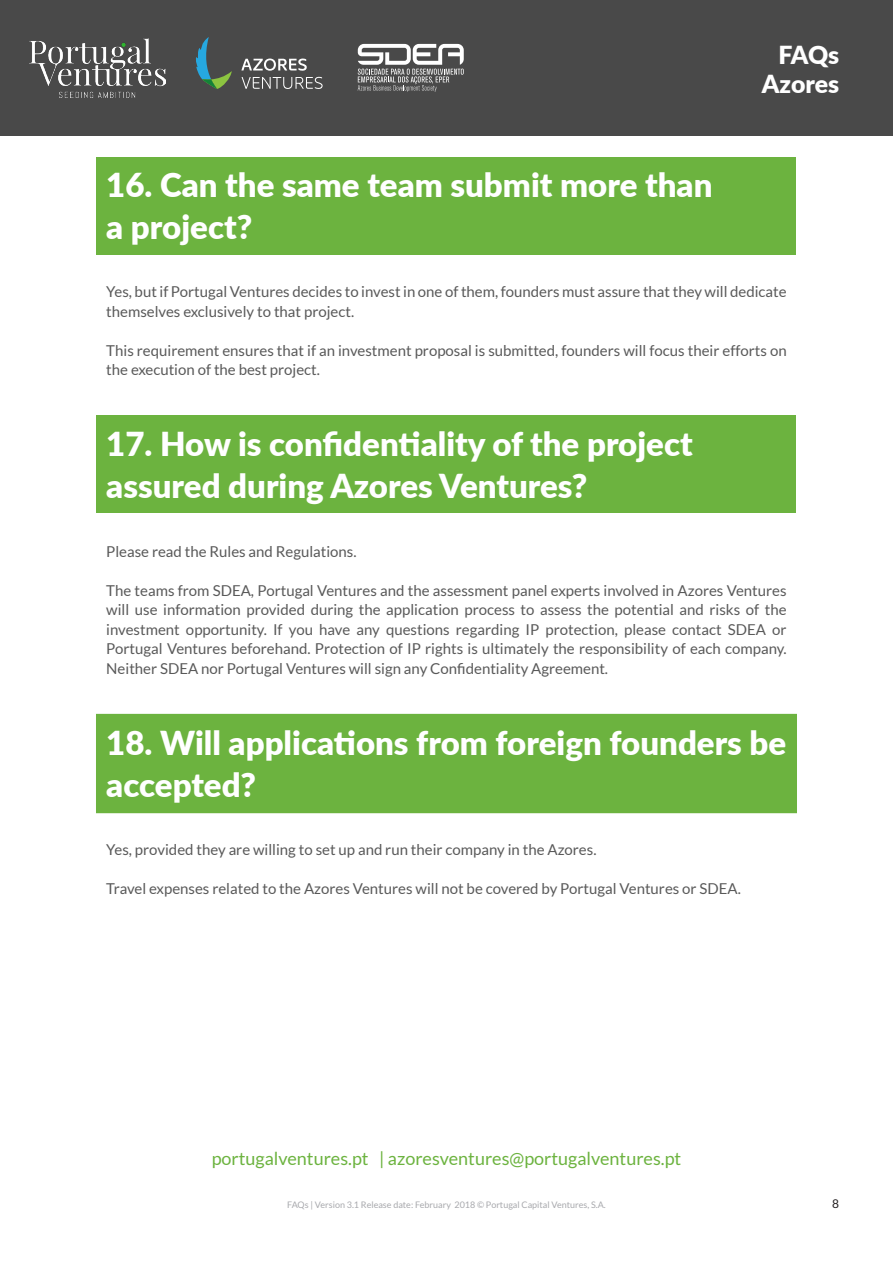
<style>
.page{position:relative;width:893px;height:1263px;background:#fff}
.page>*{position:absolute;margin:0;border:0;box-sizing:border-box;transform-origin:0 0}
.titulos_PV{font:900 33px/42px "Lato";color:#fff}
.t1{font:900 24.9px/29.8px "Lato";letter-spacing:-.01em;color:#fff;text-align:right}
.t2{font:18px "Lato";color:#6cb33f}
.texto_PV{font:15px/19.5px "Lato";color:#595959}
.t3{font:12px "Lato";color:#231f20}
.t4{font:9px "Lato";color:#a8a9ad}
</style>
<div class="page">
<div style="left:1px;top:1px;width:892px;height:135px;background:#494949"></div>
<img style="left:29px;top:39px;width:136px;height:58px">
<svg style="left:241px;top:59px;width:66px;height:12px"></svg>
<svg style="left:242px;top:77px;width:81px;height:12px"></svg>
<svg style="left:196px;top:37px;width:36px;height:52px"></svg>
<svg style="left:358px;top:44px;width:106px;height:48px"></svg>
<div style="left:97px;top:157px;width:699px;height:98px;background:#6cb33f"></div>
<div style="left:97px;top:415px;width:699px;height:98px;background:#6cb33f"></div>
<div style="left:96px;top:714px;width:701px;height:99px;background:#6cb33f"></div>
<p class="titulos_PV" style="left:106px;top:162px;width:608px">16. Can the same team submit more than a project?</p>
<h2 class="t1" style="left:762px;top:38px;width:79px">FAQs<br>Azores</h2>
<p class="texto_PV" style="left:106px;top:282px;width:682px">Yes, but if Portugal Ventures decides to invest in one of them, founders must assure that they will dedicate themselves exclusively to that project.</p>
<p class="texto_PV" style="left:106px;top:340px;width:682px">This requirement ensures that if an investment proposal is submitted, founders will focus their efforts on the execution of the best project.</p>
<p class="titulos_PV" style="left:106px;top:422px;width:588px">17. How is confidentiality of the project assured during Azores Ventures?</p>
<p class="texto_PV" style="left:106px;top:541px;width:252px">Please read the Rules and Regulations.</p>
<p class="texto_PV" style="left:106px;top:580px;width:682px;text-align:justify">The teams from SDEA, Portugal Ventures and the assessment panel experts involved in Azores Ventures will use information provided during the application process to assess the potential and risks of the investment opportunity. If you have any questions regarding IP protection, please contact SDEA or Portugal Ventures beforehand. Protection of IP rights is ultimately the responsibility of each company.<br>Neither SDEA nor Portugal Ventures will sign any Confidentiality Agreement.</p>
<p class="titulos_PV" style="left:106px;top:720px;width:681px">18. Will applications from foreign founders be accepted?</p>
<p class="texto_PV" style="left:106px;top:840px;width:492px">Yes, provided they are willing to set up and run their company in the Azores.</p>
<p class="texto_PV" style="left:106px;top:879px;width:636px">Travel expenses related to the Azores Ventures will not be covered by Portugal Ventures or SDEA.</p>
<p class="t2" style="left:212px;top:1148px;width:471px">portugalventures.pt | azoresventures@portugalventures.pt</p>
<p class="t4" style="left:287px;top:1200px;width:320px">FAQs | Version 3.1 Release date: February 2018 © Portugal Capital Ventures, S.A.</p>
<p class="t3" style="left:832px;top:1197px;width:8px">8</p>
</div>
